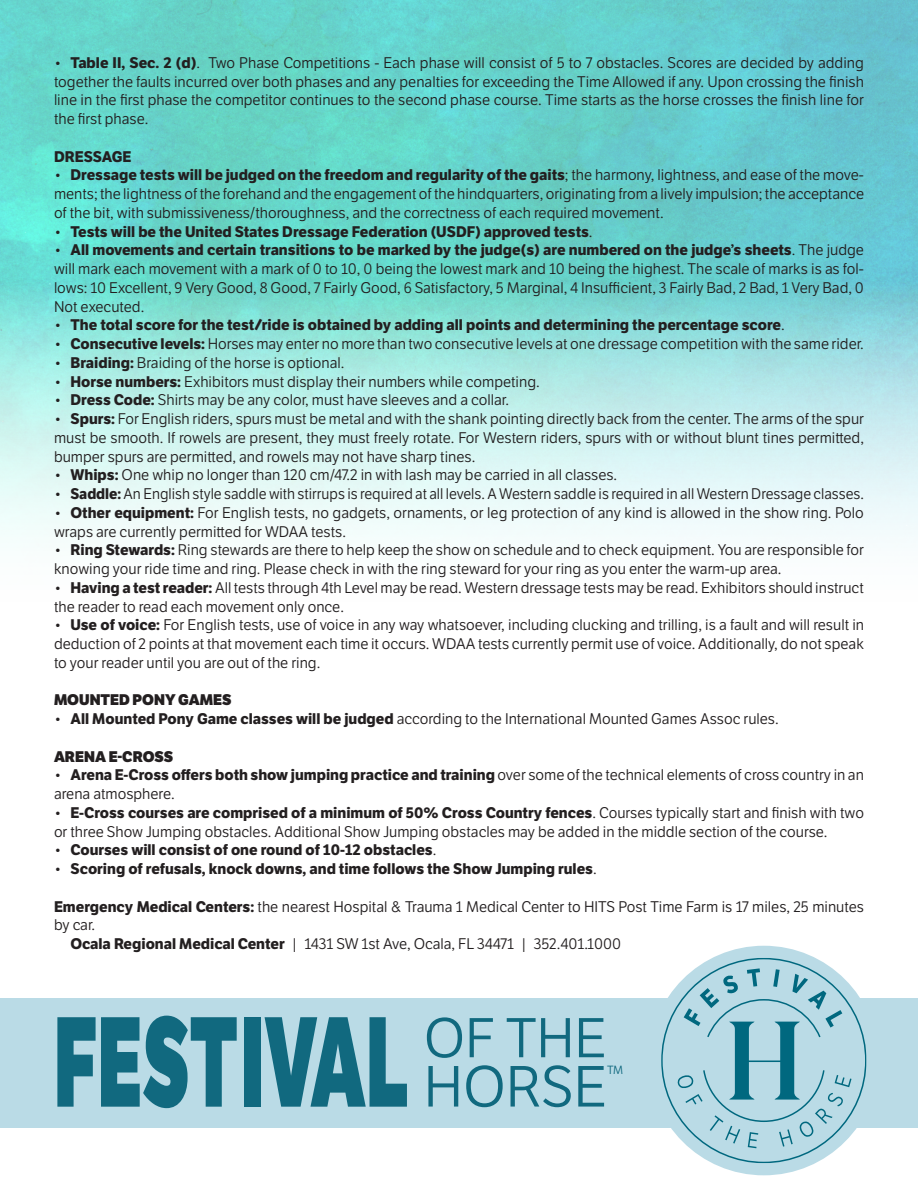
<style>
.page{position:relative;width:918px;height:1188px;background:#fff}
.page>*{position:absolute;margin:0;border:0;box-sizing:border-box;transform-origin:0 0}
.t1{font:124.2px "LFT Etica XB";letter-spacing:.01em;color:#11697f;scale:.6 1}
.t2{font:56.25px "LFT Etica Bk";color:#11697f}
.t3{font:54.3px "LFT Etica Bk";color:#11697f}
.t4{font:15px/18.8px "LFT Etica Bk";color:#231f20}
.t5{font:700 15px "LFT Etica";color:#231f20}
.t6{font:15px "LFT Etica XB";color:#231f20}
.t7{font:11.55px "LFT Etica Bk";color:#11697f}
.s1{font-family:"LFT Etica";font-weight:700}
.s2{font-family:"LFT Etica Bk";font-weight:400}
</style>
<div class="page">
<div style="left:0;top:998px;width:918px;height:130px;background:#badbe6"></div>
<div style="left:649px;top:946px;width:230px;height:229px;background:#badbe6;border-radius:50%"></div>
<svg style="left:661px;top:958px;width:206px;height:205px"></svg>
<img style="left:0;top:0;width:918px;height:537px">
<p class="t4" style="left:54px;top:54px;width:812px;text-align:justify">• <span class="s1">Table II, Sec. 2 (d)</span>. Two Phase Competitions - Each phase will consist of 5 to 7 obstacles. Scores are decided by adding together the faults incurred over both phases and any penalties for exceeding the Time Allowed if any. Upon crossing the finish line in the first phase the competitor continues to the second phase course. Time starts as the horse crosses the finish line for the first phase.</p>
<p class="t5" style="left:54px;top:147px;width:79px">DRESSAGE</p>
<p class="t4" style="left:54px;top:166px;width:812px;text-align:justify">• <span class="s1">Dressage tests will be judged on the freedom and regularity of the gaits</span>; the harmony, lightness, and ease of the move&shy;ments; the lightness of the forehand and the engagement of the hindquarters, originating from a lively impulsion; the acceptance of the bit, with submissiveness/thoroughness, and the correctness of each required movement.</p>
<p class="t5" style="left:54px;top:222px;width:540px"><span class="s2">•</span> Tests will be the United States Dressage Federation (USDF) approved tests<span class="s2">.</span></p>
<p class="t4" style="left:54px;top:241px;width:812px;text-align:justify">• <span class="s1">All movements and certain transitions to be marked by the judge(s) are numbered on the judge’s sheets</span>. The judge will mark each movement with a mark of 0 to 10, 0 being the lowest mark and 10 being the highest. The scale of marks is as fol&shy;lows: 10 Excellent, 9 Very Good, 8 Good, 7 Fairly Good, 6 Satisfactory, 5 Marginal, 4 Insufficient, 3 Fairly Bad, 2 Bad, 1 Very Bad, 0<br>Not executed.</p>
<p class="t5" style="left:54px;top:316px;width:732px"><span class="s2">•</span> The total score for the test/ride is obtained by adding all points and determining the percentage score<span class="s2">.</span></p>
<p class="t4" style="left:54px;top:335px;width:811px">• <span class="s1">Consecutive levels:</span> Horses may enter no more than two consecutive levels at one dressage competition with the same rider.</p>
<p class="t4" style="left:54px;top:354px;width:292px">• <span class="s1">Braiding:</span> Braiding of the horse is optional.</p>
<p class="t4" style="left:54px;top:372px;width:487px">• <span class="s1">Horse numbers:</span> Exhibitors must display their numbers while competing.</p>
<p class="t4" style="left:54px;top:391px;width:457px">• <span class="s1">Dress Code:</span> Shirts may be any color, must have sleeves and a collar.</p>
<p class="t4" style="left:54px;top:410px;width:812px;text-align:justify">• <span class="s1">Spurs:</span> For English riders, spurs must be metal and with the shank pointing directly back from the center. The arms of the spur must be smooth. If rowels are present, they must freely rotate. For Western riders, spurs with or without blunt tines permitted, bumper spurs are permitted, and rowels may not have sharp tines.</p>
<p class="t4" style="left:54px;top:466px;width:565px">• <span class="s1">Whips:</span> One whip no longer than 120 cm/47.2 in with lash may be carried in all classes.</p>
<p class="t4" style="left:54px;top:485px;width:811px">• <span class="s1">Saddle:</span> An English style saddle with stirrups is required at all levels. A Western saddle is required in all Western Dressage classes.</p>
<p class="t4" style="left:54px;top:504px;width:811px">• <span class="s1">Other equipment:</span> For English tests, no gadgets, ornaments, or leg protection of any kind is allowed in the show ring. Polo wraps are currently permitted for WDAA tests.</p>
<p class="t4" style="left:54px;top:541px;width:811px">• <span class="s1">Ring Stewards:</span> Ring stewards are there to help keep the show on schedule and to check equipment. You are responsible for knowing your ride time and ring. Please check in with the ring steward for your ring as you enter the warm-up area.</p>
<p class="t4" style="left:54px;top:579px;width:811px">• <span class="s1">Having a test reader:</span> All tests through 4th Level may be read. Western dressage tests may be read. Exhibitors should instruct the reader to read each movement only once.</p>
<p class="t4" style="left:54px;top:616px;width:812px;text-align:justify">• <span class="s1">Use of voice:</span> For English tests, use of voice in any way whatsoever, including clucking and trilling, is a fault and will result in deduction of 2 points at that movement each time it occurs. WDAA tests currently permit use of voice. Additionally, do not speak to your reader until you are out of the ring.</p>
<p class="t6" style="left:54px;top:691px;width:179px">MOUNTED PONY GAMES</p>
<p class="t4" style="left:54px;top:710px;width:726px">• <span class="s1">All Mounted Pony Game classes will be judged</span> according to the International Mounted Games Assoc rules.</p>
<p class="t6" style="left:54px;top:747px;width:121px">ARENA E-CROSS</p>
<p class="t4" style="left:54px;top:766px;width:811px">• <span class="s1">Arena E-Cross offers both show jumping practice and training</span> over some of the technical elements of cross country in an arena atmosphere.</p>
<p class="t4" style="left:54px;top:804px;width:811px">• <span class="s1">E-Cross courses are comprised of a minimum of 50% Cross Country fences</span>. Courses typically start and finish with two or three Show Jumping obstacles. Additional Show Jumping obstacles may be added in the middle section of the course.</p>
<p class="t5" style="left:54px;top:841px;width:384px"><span class="s2">•</span> Courses will consist of one round of 10-12 obstacles<span class="s2">.</span></p>
<p class="t5" style="left:54px;top:860px;width:544px"><span class="s2">•</span> Scoring of refusals, knock downs, and time follows the Show Jumping rules<span class="s2">.</span></p>
<p class="t4" style="left:54px;top:897px;width:812px"><span class="s1">Emergency Medical Centers:</span> the nearest Hospital &amp; Trauma 1 Medical Center to HITS Post Time Farm is 17 miles, 25 minutes by car.</p>
<p class="t4" style="left:70px;top:935px;width:552px"><span class="s1">Ocala Regional Medical Center</span> | 1431 SW 1st Ave, Ocala, FL 34471 | 352.401.1000</p>
<h1 class="t1" style="left:54px;top:984px;width:592px">FESTIVAL</h1>
<h3 class="t3" style="left:424px;top:1007px;width:184px">OF THE</h3>
<h2 class="t2" style="left:424px;top:1054px;width:185px">HORSE</h2>
<p class="t7" style="left:607px;top:1063px;width:18px">TM</p>
</div>
